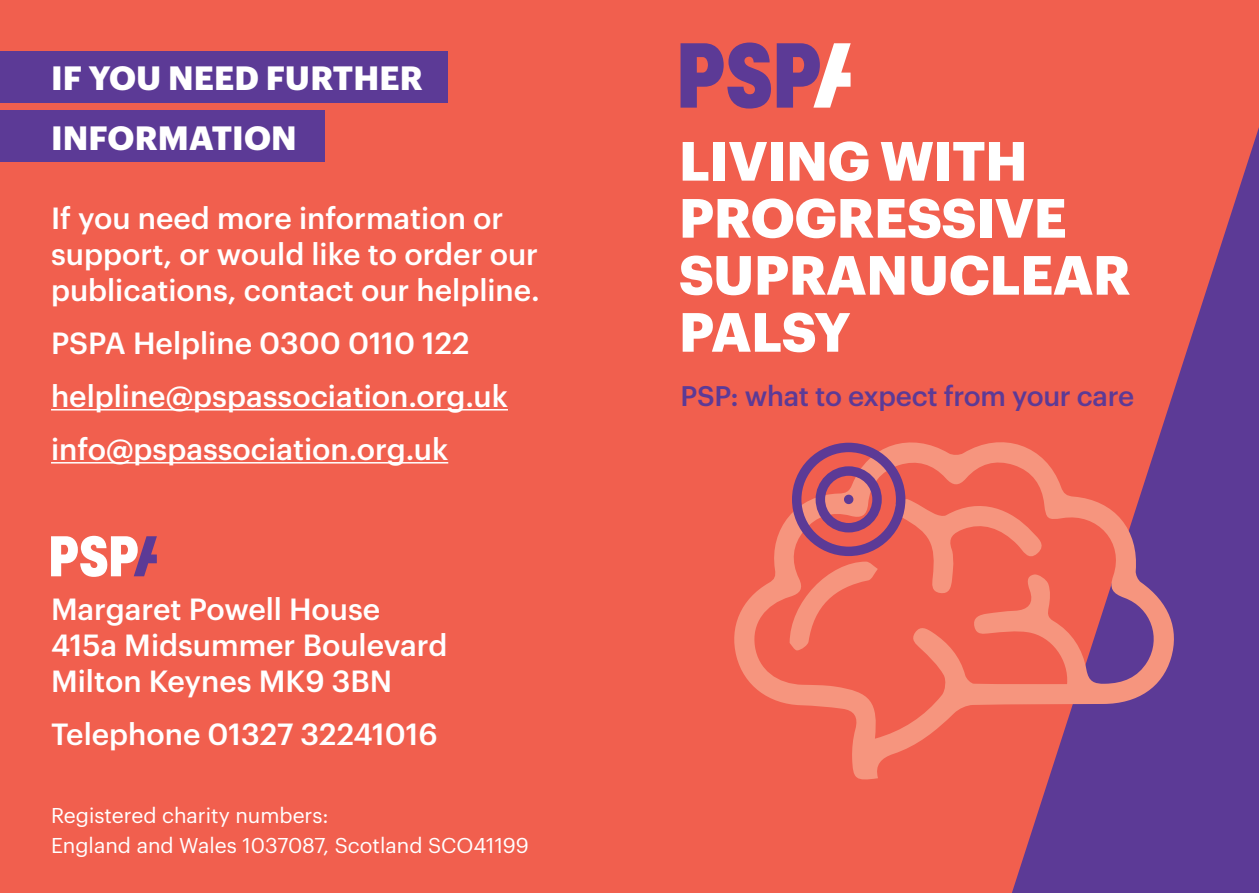
<style>
.page{position:relative;width:1259px;height:893px;background:#fff}
.page>*{position:absolute;margin:0;border:0;box-sizing:border-box;transform-origin:0 0}
.t1{font:700 54px/57px "Graphik";letter-spacing:-.005em;color:#fff}
.t2{font:700 33px/59.4px "Graphik";letter-spacing:.005em;color:#fff}
.t3{font:500 30px/36px "Graphik";color:#fff}
.t4{font:500 27.6px "Graphik";letter-spacing:-.01em;color:#5c3a96}
.t5{font:21px/30px "Graphik";color:#fff}
</style>
<div class="page">
<div style="left:629px;top:0;width:630px;height:893px;background:#f15f4e"></div>
<div style="left:0;top:0;width:629px;height:893px;background:#f15f4e"></div>
<svg style="left:1012px;top:127px;width:247px;height:766px;fill:#5c3a96"></svg>
<svg style="left:680px;top:43px;width:170px;height:66px"></svg>
<svg style="left:734px;top:430px;width:445px;height:351px"></svg>
<svg style="left:895px;top:496px;width:152px;height:99px"></svg>
<svg style="left:789px;top:562px;width:89px;height:89px"></svg>
<div style="left:792px;top:443px;width:113px;height:113px;border:9px solid #5c3a96;border-radius:50%"></div>
<div style="left:815px;top:466px;width:66px;height:66px;border:9px solid #5c3a96;border-radius:50%"></div>
<div style="left:844px;top:495px;width:9px;height:9px;background:#5c3a96;border-radius:50%"></div>
<hr style="left:51px;top:409px;width:457px;height:1px;background:#fff">
<hr style="left:51px;top:462px;width:397px;height:1px;background:#fff">
<div style="left:0;top:51px;width:447px;height:51px;background:#5c3a96"></div>
<div style="left:0;top:111px;width:325px;height:51px;background:#5c3a96"></div>
<svg style="left:51px;top:536px;width:106px;height:41px"></svg>
<p class="t2" style="left:51px;top:46px;width:373px">IF YOU NEED FURTHER<br>INFORMATION</p>
<p class="t3" style="left:51px;top:197px;width:490px">If you need more information or support, or would like to order our publications, contact our helpline.</p>
<p class="t3" style="left:51px;top:314px;width:458px;line-height:53.1px">PSPA Helpline 0300 0110 122 helpline@pspassociation.org.uk info@pspassociation.org.uk</p>
<p class="t3" style="left:51px;top:588px;width:398px">Margaret Powell House<br>415a Midsummer Boulevard<br>Milton Keynes MK9 3BN</p>
<p class="t3" style="left:51px;top:713px;width:388px">Telephone 01327 32241016</p>
<p class="t5" style="left:51px;top:799px;width:479px">Registered charity numbers:<br>England and Wales 1037087, Scotland SCO41199</p>
<h1 class="t1" style="left:679px;top:128px;width:453px">LIVING WITH<br>PROGRESSIVE<br>SUPRANUCLEAR<br>PALSY</h1>
<p class="t4" style="left:680px;top:375px;width:455px">PSP: what to expect from your care</p>
</div>
